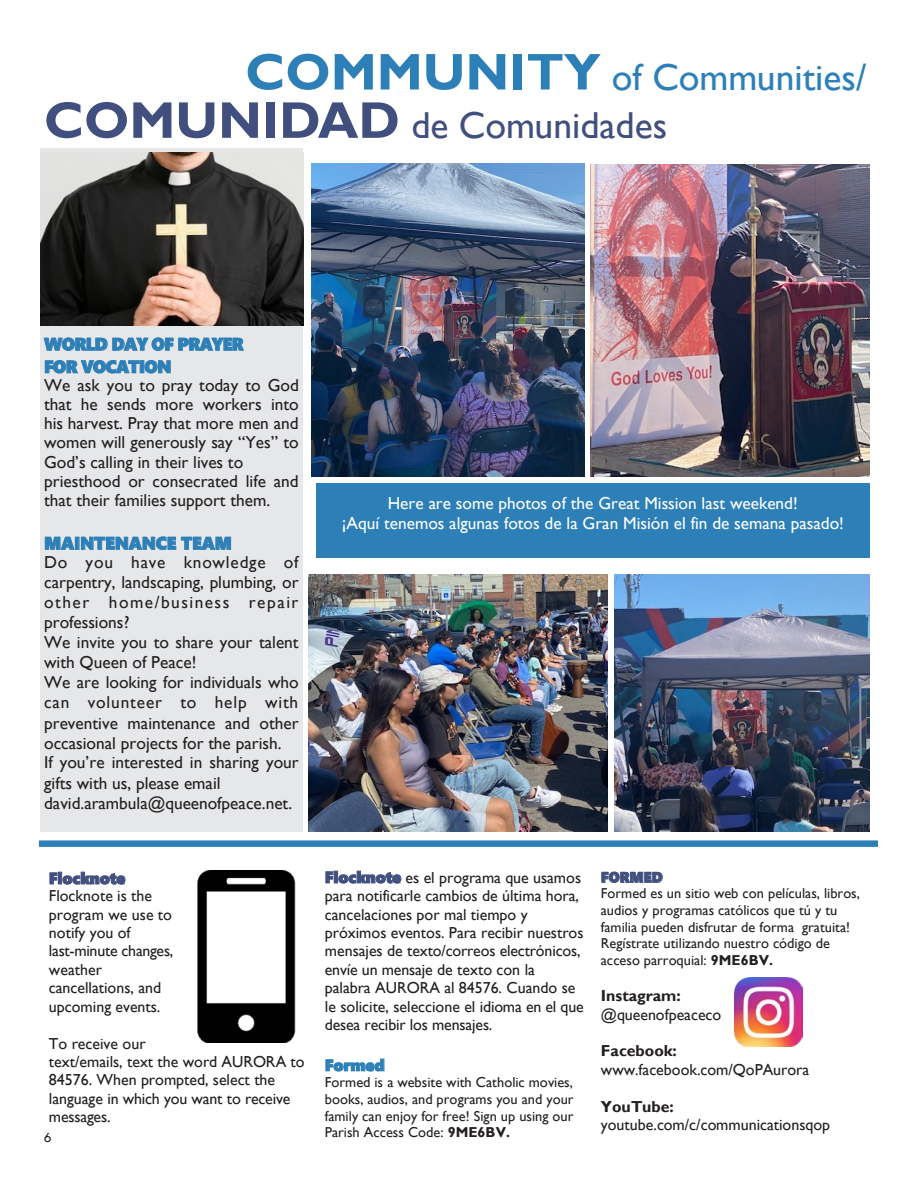
<style>
.page{position:relative;width:918px;height:1188px;background:#fff}
.page>*{position:absolute;margin:0;border:0;box-sizing:border-box;transform-origin:0 0}
.t1{font:37.5px/48.3px "Gill Sans";color:#2d7fb7}
.t2{font:17.4px "Gill Sans";letter-spacing:.09em;color:#231f20}
.t3{font:17.4px "Segoe UI Black";letter-spacing:-.03em;color:#2d7fb7}
.t4{font:17.25px/20.1px "Gill Sans";color:#231f20}
.t5{font:17.25px/20.1px "Gill Sans";color:#fff;text-align:center}
.t6{font:17.25px/18.5px "Gill Sans";letter-spacing:.05em;color:#231f20}
.t7{font:17.25px "Segoe UI Black";letter-spacing:-.03em;color:#2d7fb7}
.t8{font:15.9px/18.5px "Gill Sans";color:#231f20}
.t9{font:15.9px "Segoe UI Black";color:#2d7fb7}
.t10{font:14.4px/16.5px "Gill Sans";color:#231f20;text-align:justify}
.t11{font:14.4px "Tw Cen";color:#231f20}
.s1{font-weight:700;font-size:51.9px}
.s2{font-weight:700;font-size:51.9px;color:#414f7e}
.s3{color:#414f7e}
.s4{font-family:"Segoe UI Black";color:#2d7fb7}
.s5{font-family:"Segoe UI Black";color:#414f7e}
.s6{font-weight:700}
</style>
<div class="page">
<img style="left:197px;top:871px;width:99px;height:172px">
<img style="left:734px;top:978px;width:69px;height:69px">
<div style="left:39px;top:840px;width:839px;height:7px;background:#2d7fb7"></div>
<div style="left:40px;top:149px;width:263px;height:683px;background:#e6e7e9"></div>
<img style="left:40px;top:153px;width:263px;height:173px">
<img style="left:312px;top:163px;width:272px;height:313px">
<img style="left:591px;top:164px;width:279px;height:312px">
<img style="left:309px;top:575px;width:299px;height:257px">
<img style="left:614px;top:575px;width:256px;height:257px">
<div style="left:316px;top:483px;width:554px;height:75px;background:#2d7fb7"></div>
<p class="t1" style="left:44px;top:53px;width:824px;text-indent:201px"><span class="s1">COMMUNITY</span> of Communities/<br><span class="s2">COMUNIDAD</span> <span class="s3">de Comunidades</span></p>
<p class="t7" style="left:44px;top:332px;width:201px">WORLD DAY OF PRAYER</p>
<p class="t3" style="left:44px;top:354px;width:129px">FOR VOCATION</p>
<p class="t4" style="left:44px;top:376px;width:256px;line-height:19.2px">We ask you to pray today to God that he sends more workers into his harvest. Pray that more men and women will generously say “Yes” to<br>God’s calling in their lives to priesthood or consecrated life and that their families support them.</p>
<p class="t6" style="left:44px;top:535px;width:256px"><span class="s4">MAINTENANCE TEAM<br></span>Do you have knowledge of</p>
<p class="t4" style="left:44px;top:572px;width:256px">carpentry, landscaping, plumbing, or</p>
<p class="t2" style="left:44px;top:592px;width:256px">other home/business repair</p>
<p class="t4" style="left:44px;top:613px;width:256px">professions?<br>We invite you to share your talent with Queen of Peace!<br>We are looking for individuals who can volunteer to help with preventive maintenance and other occasional projects for the parish.<br>If you’re interested in sharing your gifts with us, please email david.arambula@queenofpeace.net.</p>
<p class="t5" style="left:342px;top:493px;width:504px">Here are some photos of the Great Mission last weekend!<br>¡Aquí tenemos algunas fotos de la Gran Misión el fin de semana pasado!</p>
<p class="t8" style="left:49px;top:870px;width:126px"><span class="s5">Flocknote<br></span>Flocknote is the program we use to notify you of last-minute changes, weather cancellations, and upcoming events.</p>
<p class="t8" style="left:49px;top:1034px;width:257px">To receive our<br>text/emails, text the word AURORA to<br>84576. When prompted, select the language in which you want to receive messages.</p>
<p class="t11" style="left:44px;top:1128px;width:9px">6</p>
<p class="t8" style="left:325px;top:869px;width:260px"><span class="s5">Flocknote</span> es el programa que usamos para notificarle cambios de última hora, cancelaciones por mal tiempo y próximos eventos. Para recibir nuestros mensajes de texto/correos electrónicos, envíe un mensaje de texto con la palabra AURORA al 84576. Cuando se le solicite, seleccione el idioma en el que desea recibir los mensajes.</p>
<p class="t9" style="left:325px;top:1054px;width:61px">Formed</p>
<p class="t10" style="left:325px;top:1074px;width:250px">Formed is a website with Catholic movies, books, audios, and programs you and your family can enjoy for free! Sign up using our Parish Access Code: <span class="s6">9ME6BV.</span></p>
<p class="t10" style="left:601px;top:870px;width:261px;text-align:left"><span class="s5">FORMED<br></span>Formed es un sitio web con películas, libros, audios y programas católicos que tú y tu familia pueden disfrutar de forma gratuita!<br>Regístrate utilizando nuestro código de acceso parroquial: <span class="s6">9ME6BV.</span></p>
<p class="t8" style="left:601px;top:987px;width:122px"><span class="s6">Instagram: </span>@queenofpeaceco</p>
<p class="t8" style="left:601px;top:1042px;width:210px"><span class="s6">Facebook: </span>www.facebook.com/QoPAurora</p>
<p class="t8" style="left:601px;top:1098px;width:231px"><span class="s6">YouTube: </span>youtube.com/c/communicationsqop</p>
</div>
